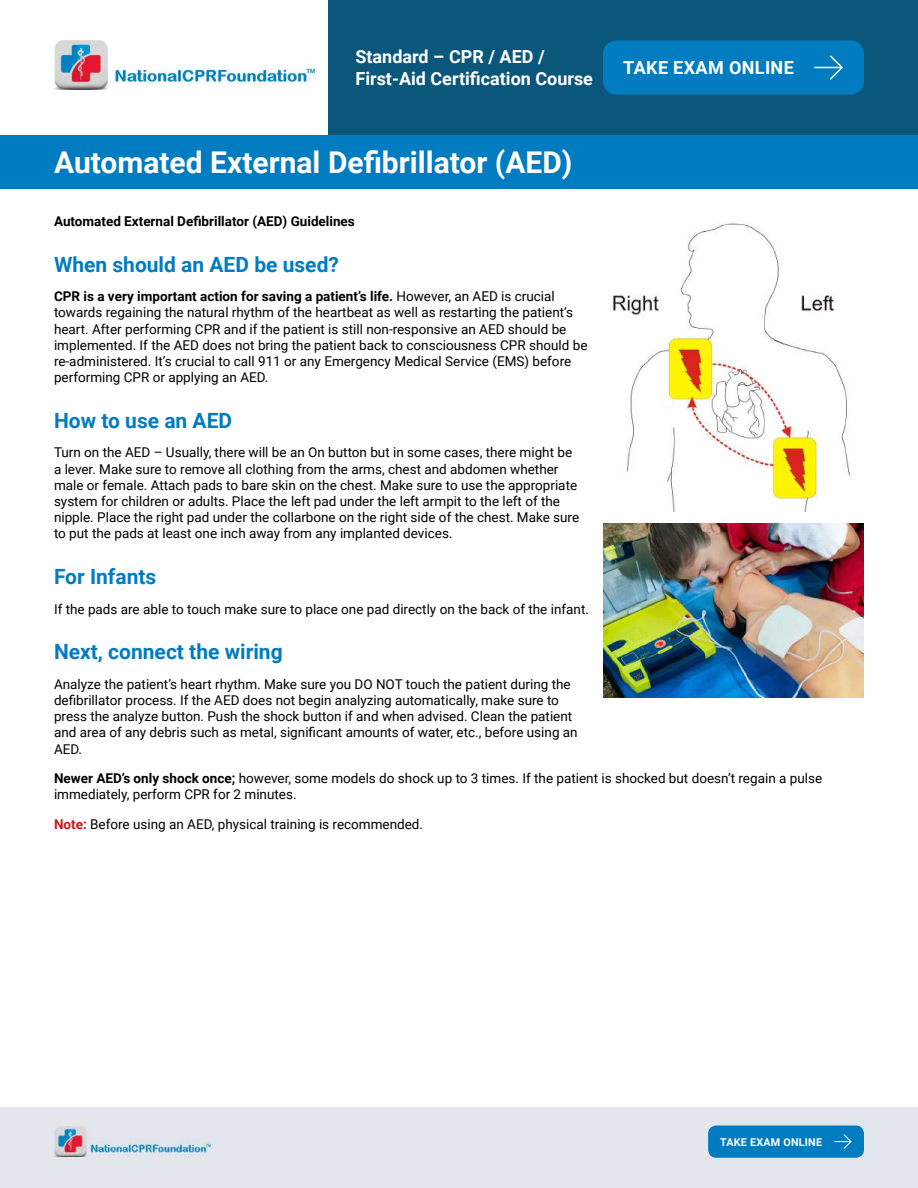
<style>
.page{position:relative;width:918px;height:1188px;background:#fff}
.page>*{position:absolute;margin:0;border:0;box-sizing:border-box;transform-origin:0 0}
.t1{font:700 30px "Roboto";color:#fff}
.t2{font:700 21px "Roboto";color:#027cc0}
.t3{font:700 18px/21.6px "Roboto";color:#fff}
.t4{font:700 18px "Roboto";letter-spacing:.02em;color:#fff}
.t5{font:13.5px/16.2px "Roboto";color:#000}
.t6{font:700 13.5px "Roboto";color:#000}
.t7{font:700 10.8px "Roboto";letter-spacing:.02em;color:#fff}
.s1{font-weight:700}
.s2{font-weight:700;color:#cd171a}
</style>
<div class="page">
<img style="left:54px;top:41px;width:261px;height:48px">
<div style="left:328px;top:0;width:590px;height:135px;background:#0b577b"></div>
<div style="left:0;top:135px;width:918px;height:54px;background:#027cc0"></div>
<div style="left:0;top:1107px;width:918px;height:81px;background:#e3e6ec"></div>
<img style="left:54px;top:1127px;width:157px;height:29px">
<div style="left:603px;top:40px;width:261px;height:54px;background:#027cc0;border-radius:14px"></div>
<svg style="left:815px;top:55px;width:28px;height:25px"></svg>
<div style="left:708px;top:1126px;width:156px;height:32px;background:#027cc0;border-radius:8px"></div>
<svg style="left:835px;top:1134px;width:17px;height:15px"></svg>
<img style="left:612px;top:223px;width:240px;height:289px">
<img style="left:603px;top:524px;width:261px;height:173px">
<h3 class="t3" style="left:356px;top:46px;width:239px">Standard – CPR / AED /<br>First-Aid Certification Course</h3>
<h1 class="t1" style="left:54px;top:142px;width:520px">Automated External Defibrillator (AED)</h1>
<h3 class="t4" style="left:623px;top:55px;width:172px">TAKE EXAM ONLINE</h3>
<p class="t6" style="left:54px;top:212px;width:302px">Automated External Defibrillator (AED) Guidelines</p>
<h2 class="t2" style="left:54px;top:249px;width:286px">When should an AED be used?</h2>
<p class="t5" style="left:54px;top:288px;width:535px"><span class="s1">CPR is a very important action for saving a patient’s life.</span> However, an AED is crucial towards regaining the natural rhythm of the heartbeat as well as restarting the patient’s heart. After performing CPR and if the patient is still non-responsive an AED should be implemented. If the AED does not bring the patient back to consciousness CPR should be re-administered. It’s crucial to call 911 or any Emergency Medical Service (EMS) before performing CPR or applying an AED.</p>
<h2 class="t2" style="left:54px;top:406px;width:180px">How to use an AED</h2>
<p class="t5" style="left:54px;top:444px;width:527px">Turn on the AED – Usually, there will be an On button but in some cases, there might be a lever. Make sure to remove all clothing from the arms, chest and abdomen whether male or female. Attach pads to bare skin on the chest. Make sure to use the appropriate system for children or adults. Place the left pad under the left armpit to the left of the nipple. Place the right pad under the collarbone on the right side of the chest. Make sure to put the pads at least one inch away from any implanted devices.</p>
<h2 class="t2" style="left:54px;top:562px;width:104px">For Infants</h2>
<p class="t5" style="left:54px;top:600px;width:536px">If the pads are able to touch make sure to place one pad directly on the back of the infant.</p>
<h2 class="t2" style="left:54px;top:637px;width:230px">Next, connect the wiring</h2>
<p class="t5" style="left:54px;top:675px;width:525px">Analyze the patient’s heart rhythm. Make sure you DO NOT touch the patient during the defibrillator process. If the AED does not begin analyzing automatically, make sure to press the analyze button. Push the shock button if and when advised. Clean the patient and area of any debris such as metal, significant amounts of water, etc., before using an AED.</p>
<p class="t5" style="left:54px;top:770px;width:770px"><span class="s1">Newer AED’s only shock once;</span> however, some models do shock up to 3 times. If the patient is shocked but doesn’t regain a pulse immediately, perform CPR for 2 minutes.</p>
<p class="t5" style="left:54px;top:816px;width:371px"><span class="s2">Note:</span> Before using an AED, physical training is recommended.</p>
<p class="t7" style="left:720px;top:1134px;width:103px">TAKE EXAM ONLINE</p>
</div>
